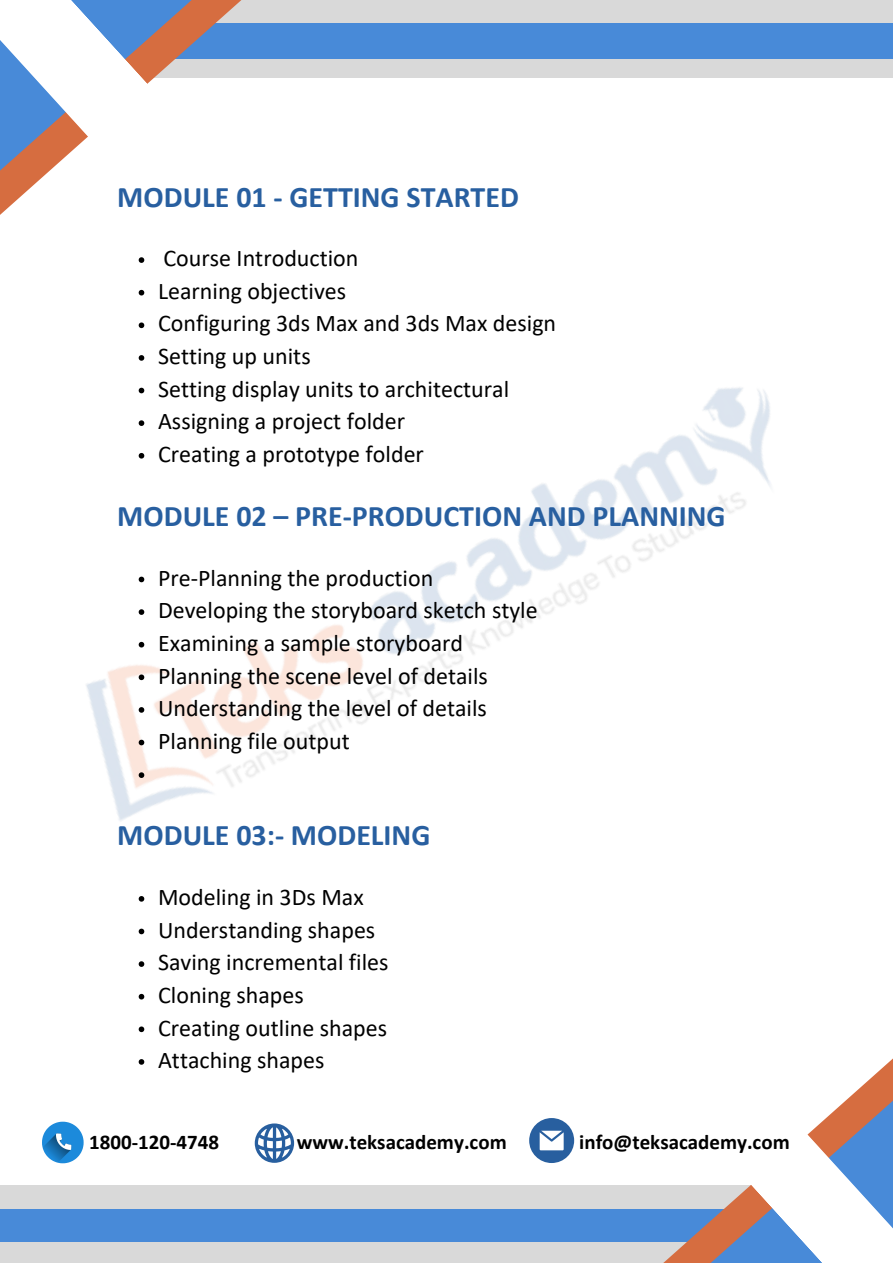
<style>
.page{position:relative;width:893px;height:1264px;background:#fff}
.page>*{position:absolute;margin:0;border:0;box-sizing:border-box;transform-origin:0 0}
.t1{font:700 30px "Calibri";color:#285fa0}
.t2{font:24px/32.5px "Calibri";color:#000}
.t3{font:700 21px "Calibri";color:#000}
</style>
<div class="page">
<img style="left:86px;top:387px;width:685px;height:678px">
<svg style="left:139px;top:420px;width:5px;height:6px"></svg>
<svg style="left:139px;top:453px;width:5px;height:5px"></svg>
<svg style="left:139px;top:576px;width:5px;height:6px"></svg>
<svg style="left:139px;top:609px;width:5px;height:6px"></svg>
<svg style="left:139px;top:642px;width:5px;height:5px"></svg>
<svg style="left:139px;top:674px;width:5px;height:6px"></svg>
<svg style="left:139px;top:707px;width:5px;height:5px"></svg>
<svg style="left:139px;top:739px;width:5px;height:6px"></svg>
<svg style="left:139px;top:772px;width:5px;height:6px"></svg>
<svg style="left:139px;top:896px;width:5px;height:5px"></svg>
<svg style="left:139px;top:928px;width:5px;height:6px"></svg>
<svg style="left:139px;top:961px;width:5px;height:5px"></svg>
<svg style="left:139px;top:993px;width:5px;height:6px"></svg>
<svg style="left:139px;top:1026px;width:5px;height:6px"></svg>
<svg style="left:139px;top:1059px;width:5px;height:5px"></svg>
<div style="left:0;top:1185px;width:892px;height:77px;background:#d9d9d9"></div>
<div style="left:0;top:1208px;width:892px;height:33px;background:#488ad8"></div>
<svg style="left:515px;top:849px;width:65px;height:393px"></svg>
<svg style="left:580px;top:833px;width:312px;height:429px"></svg>
<svg style="left:743px;top:1125px;width:149px;height:137px"></svg>
<div style="left:0;top:0;width:892px;height:78px;background:#d9d9d9"></div>
<div style="left:0;top:23px;width:892px;height:35px;background:#488ad8"></div>
<svg style="left:0;top:0;width:375px;height:410px"></svg>
<svg style="left:0;top:0;width:150px;height:140px"></svg>
<svg style="left:42px;top:1121px;width:42px;height:42px"></svg>
<svg style="left:529px;top:1117px;width:45px;height:45px"></svg>
<svg style="left:255px;top:1123px;width:39px;height:39px"></svg>
<p class="t1" style="left:117px;top:184px;width:403px">MODULE 01 - GETTING STARTED</p>
<p class="t2" style="left:158px;top:244px;width:399px">Course Introduction<br>Learning objectives<br>Configuring 3ds Max and 3ds Max design<br>Setting up units<br>Setting display units to architectural<br>Assigning a project folder<br>Creating a prototype folder</p>
<p class="t1" style="left:117px;top:503px;width:610px">MODULE 02 – PRE-PRODUCTION AND PLANNING</p>
<p class="t2" style="left:158px;top:563px;width:381px">Pre-Planning the production<br>Developing the storyboard sketch style<br>Examining a sample storyboard<br>Planning the scene level of details<br>Understanding the level of details<br>Planning file output</p>
<p class="t1" style="left:117px;top:823px;width:314px">MODULE 03:- MODELING</p>
<p class="t2" style="left:158px;top:882px;width:232px">Modeling in 3Ds Max<br>Understanding shapes<br>Saving incremental files<br>Cloning shapes<br>Creating outline shapes<br>Attaching shapes</p>
<p class="t3" style="left:89px;top:1132px;width:131px">1800-120-4748</p>
<p class="t3" style="left:297px;top:1132px;width:211px">www.teksacademy.com</p>
<p class="t3" style="left:579px;top:1132px;width:212px">info@teksacademy.com</p>
</div>
